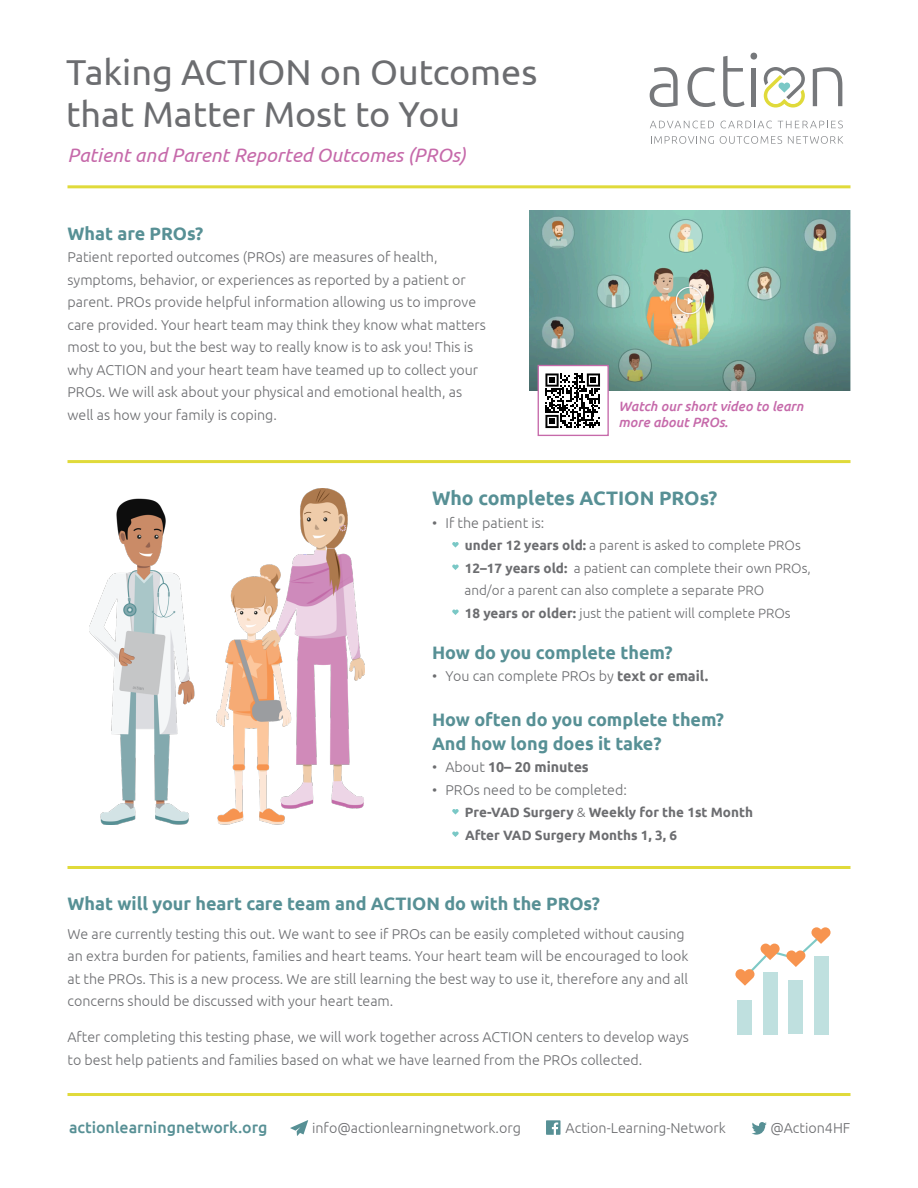
<style>
.page{position:relative;width:918px;height:1188px;background:#fff}
.page>*{position:absolute;margin:0;border:0;box-sizing:border-box;transform-origin:0 0}
.t1{font:36px/42px "Ubuntu";color:#6c6d70}
.t2{font:italic 19.5px "Ubuntu";color:#c66aaa}
.t3{font:700 19.5px "Ubuntu";color:#579095}
.t4{font:700 18px/24px "Ubuntu";color:#579095}
.t5{font:500 15.9px "Ubuntu";color:#579095}
.t6{font:300 14.4px "Ubuntu";color:#6c6d70}
.t7{font:300 14.25px/22.5px "Ubuntu";color:#6c6d70}
.t8{font:700 14.25px "Ubuntu";color:#6c6d70}
.t9{font:300 13.5px/22.5px "Ubuntu";color:#6c6d70}
.t10{font:700 13.5px "Ubuntu";color:#6c6d70}
.t11{font:italic 500 13.5px/16.5px "Ubuntu";color:#c66aaa}
.s1{font-weight:700}
.s2{font-weight:300}
</style>
<div class="page">
<hr style="left:68px;top:185px;width:782px;height:3px;background:#e0da3a">
<hr style="left:68px;top:460px;width:782px;height:3px;background:#e0da3a">
<hr style="left:68px;top:866px;width:782px;height:3px;background:#e0da3a">
<svg style="left:546px;top:1120px;width:15px;height:15px"></svg>
<svg style="left:752px;top:1122px;width:15px;height:13px"></svg>
<svg style="left:290px;top:1120px;width:18px;height:16px"></svg>
<hr style="left:68px;top:1093px;width:782px;height:3px;background:#e0da3a">
<svg style="left:650px;top:121px;width:64px;height:7px"></svg>
<svg style="left:721px;top:121px;width:51px;height:7px"></svg>
<svg style="left:778px;top:121px;width:65px;height:7px"></svg>
<svg style="left:651px;top:136px;width:63px;height:8px"></svg>
<svg style="left:720px;top:136px;width:62px;height:8px"></svg>
<svg style="left:788px;top:136px;width:55px;height:8px"></svg>
<svg style="left:688px;top:67px;width:28px;height:40px"></svg>
<svg style="left:723px;top:56px;width:22px;height:51px"></svg>
<hr style="left:752px;top:68px;width:4px;height:38px;background:#76787b">
<svg style="left:751px;top:53px;width:6px;height:7px"></svg>
<svg style="left:813px;top:67px;width:29px;height:39px"></svg>
<svg style="left:650px;top:67px;width:28px;height:40px"></svg>
<svg style="left:764px;top:67px;width:41px;height:41px"></svg>
<svg style="left:452px;top:542px;width:7px;height:6px"></svg>
<svg style="left:452px;top:565px;width:7px;height:5px"></svg>
<svg style="left:452px;top:610px;width:7px;height:5px"></svg>
<svg style="left:452px;top:809px;width:7px;height:6px"></svg>
<svg style="left:452px;top:832px;width:7px;height:5px"></svg>
<div style="left:738px;top:1000px;width:14px;height:34px;background:#bfe0df"></div>
<div style="left:763px;top:972px;width:14px;height:62px;background:#bfe0df"></div>
<div style="left:789px;top:980px;width:14px;height:54px;background:#bfe0df"></div>
<div style="left:814px;top:956px;width:14px;height:78px;background:#bfe0df"></div>
<svg style="left:735px;top:927px;width:96px;height:59px"></svg>
<img style="left:529px;top:211px;width:321px;height:180px">
<img style="left:90px;top:488px;width:274px;height:336px">
<div style="left:538px;top:365px;width:71px;height:71px;background:#fff;border:1px solid #c66aaa"></div>
<svg style="left:545px;top:373px;width:55px;height:55px"></svg>
<p class="t1" style="left:66px;top:50px;width:473px">Taking ACTION on Outcomes that Matter Most to You</p>
<p class="t2" style="left:68px;top:144px;width:400px">Patient and Parent Reported Outcomes (PROs)</p>
<p class="t4" style="left:68px;top:221px;width:137px">What are PROs?</p>
<p class="t7" style="left:68px;top:245px;width:420px">Patient reported outcomes (PROs) are measures of health, symptoms, behavior, or experiences as reported by a patient or parent. PROs provide helpful information allowing us to improve care provided. Your heart team may think they know what matters most to you, but the best way to really know is to ask you! This is why ACTION and your heart team have teamed up to collect your PROs. We will ask about your physical and emotional health, as well as how your family is coping.</p>
<p class="t11" style="left:618px;top:398px;width:187px">Watch our short video to learn more about PROs.</p>
<p class="t3" style="left:432px;top:486px;width:287px">Who completes ACTION PROs?</p>
<p class="t7" style="left:432px;top:511px;width:114px">• If the patient is:</p>
<p class="t9" style="left:465px;top:534px;width:337px"><span class="s1">under 12 years old:</span> a parent is asked to complete PROs</p>
<p class="t9" style="left:465px;top:556px;width:348px"><span class="s1">12–17 years old:</span> a patient can complete their own PROs, and/or a parent can also complete a separate PRO</p>
<p class="t9" style="left:465px;top:601px;width:327px"><span class="s1">18 years or older:</span> just the patient will complete PROs</p>
<p class="t4" style="left:432px;top:640px;width:242px">How do you complete them?</p>
<p class="t7" style="left:432px;top:665px;width:278px">• You can complete PROs by <span class="s1">text or email.</span></p>
<p class="t4" style="left:432px;top:707px;width:294px">How often do you complete them?<br>And how long does it take?</p>
<p class="t8" style="left:432px;top:758px;width:158px"><span class="s2">• About</span> 10– 20 minutes</p>
<p class="t7" style="left:432px;top:778px;width:196px">• PROs need to be completed:</p>
<p class="t10" style="left:465px;top:804px;width:290px">Pre-VAD Surgery <span class="s2">&amp;</span> Weekly for the 1st Month</p>
<p class="t10" style="left:465px;top:827px;width:213px">After VAD Surgery Months 1, 3, 6</p>
<p class="t4" style="left:68px;top:891px;width:534px">What will your heart care team and ACTION do with the PROs?</p>
<p class="t7" style="left:68px;top:922px;width:622px">We are currently testing this out. We want to see if PROs can be easily completed without causing an extra burden for patients, families and heart teams. Your heart team will be encouraged to look at the PROs. This is a new process. We are still learning the best way to use it, therefore any and all concerns should be discussed with your heart team.</p>
<p class="t7" style="left:68px;top:1026px;width:623px">After completing this testing phase, we will work together across ACTION centers to develop ways to best help patients and families based on what we have learned from the PROs collected.</p>
<p class="t5" style="left:69px;top:1117px;width:200px">actionlearningnetwork.org</p>
<p class="t6" style="left:312px;top:1119px;width:211px">info@actionlearningnetwork.org</p>
<p class="t6" style="left:566px;top:1119px;width:162px">Action-Learning-Network</p>
<p class="t6" style="left:770px;top:1119px;width:81px">@Action4HF</p>
</div>
